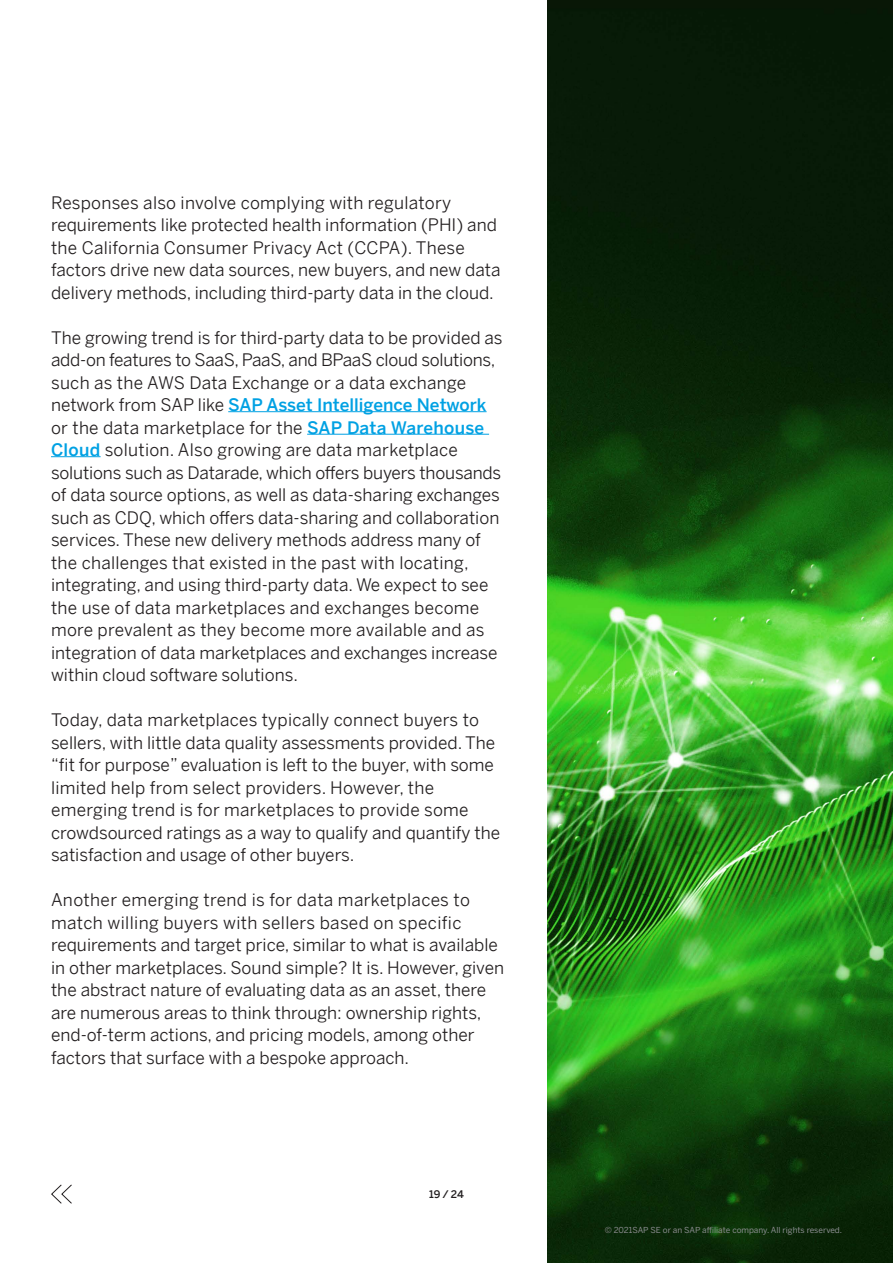
<style>
.page{position:relative;width:893px;height:1263px;background:#fff}
.page>*{position:absolute;margin:0;border:0;box-sizing:border-box;transform-origin:0 0}
.GB____10_Body_copy{font:17.25px/22.5px "Benton Sans";color:#231f20}
.GB____10_Body_copy-2{font:17.25px/22.5px "Benton Sans";letter-spacing:.02em;color:#231f20}
.t1{font:500 10.5px "Benton Sans";color:#231f20}
.t2{font:8.25px "Benton Sans";color:#8a8c8f}
.s1{font-weight:500;color:#00a1e3}
</style>
<div class="page">
<img style="left:547px;top:0;width:346px;height:1263px">
<hr style="left:228px;top:411px;width:259px;height:1px;background:#00a1e3">
<hr style="left:307px;top:434px;width:182px;height:1px;background:#00a1e3">
<hr style="left:51px;top:456px;width:50px;height:1px;background:#00a1e3">
<svg style="left:51px;top:1184px;width:21px;height:20px"></svg>
<p class="GB____10_Body_copy" style="left:51px;top:190px;width:402px">Responses also involve complying with regulatory</p>
<p class="GB____10_Body_copy" style="left:51px;top:213px;width:447px">requirements like protected health information (PHI) and the California Consumer Privacy Act (CCPA). These</p>
<p class="GB____10_Body_copy" style="left:51px;top:258px;width:451px">factors drive new data sources, new buyers, and new data delivery methods, including third-party data in the cloud.</p>
<p class="GB____10_Body_copy" style="left:51px;top:325px;width:453px">The growing trend is for third-party data to be provided as add-on features to SaaS, PaaS, and BPaaS cloud solutions, such as the AWS Data Exchange or a data exchange</p>
<p class="GB____10_Body_copy" style="left:51px;top:393px;width:437px">network from SAP like <span class="s1">SAP Asset Intelligence Network </span>or the data marketplace for the <span class="s1">SAP Data Warehouse<br>Cloud</span> solution. Also growing are data marketplace</p>
<p class="GB____10_Body_copy" style="left:51px;top:460px;width:452px">solutions such as Datarade, which offers buyers thousands of data source options, as well as data-sharing exchanges such as CDQ, which offers data-sharing and collaboration services. These new delivery methods address many of the challenges that existed in the past with locating,</p>
<p class="GB____10_Body_copy" style="left:51px;top:573px;width:439px">integrating, and using third-party data. We expect to see the use of data marketplaces and exchanges become more prevalent as they become more available and as</p>
<p class="GB____10_Body_copy" style="left:51px;top:640px;width:448px">integration of data marketplaces and exchanges increase within cloud software solutions.</p>
<p class="GB____10_Body_copy" style="left:51px;top:708px;width:430px">Today, data marketplaces typically connect buyers to</p>
<p class="GB____10_Body_copy" style="left:51px;top:730px;width:446px;text-align:justify">sellers, with little data quality assessments provided. The “fit for purpose” evaluation is left to the buyer, with some limited help from select providers. However, the</p>
<p class="GB____10_Body_copy" style="left:51px;top:798px;width:451px">emerging trend is for marketplaces to provide some crowdsourced ratings as a way to qualify and quantify the satisfaction and usage of other buyers.</p>
<p class="GB____10_Body_copy-2" style="left:51px;top:888px;width:421px">Another emerging trend is for data marketplaces to match willing buyers with sellers based on specific</p>
<p class="GB____10_Body_copy" style="left:51px;top:933px;width:455px">requirements and target price, similar to what is available in other marketplaces. Sound simple? It is. However, given the abstract nature of evaluating data as an asset, there are numerous areas to think through: ownership rights, end-of-term actions, and pricing models, among other factors that surface with a bespoke approach.</p>
<p class="t1" style="left:429px;top:1187px;width:36px">19 / 24</p>
<p class="t2" style="left:605px;top:1224px;width:239px">© 2021SAP SE or an SAP affiliate company. All rights reserved.</p>
</div>
